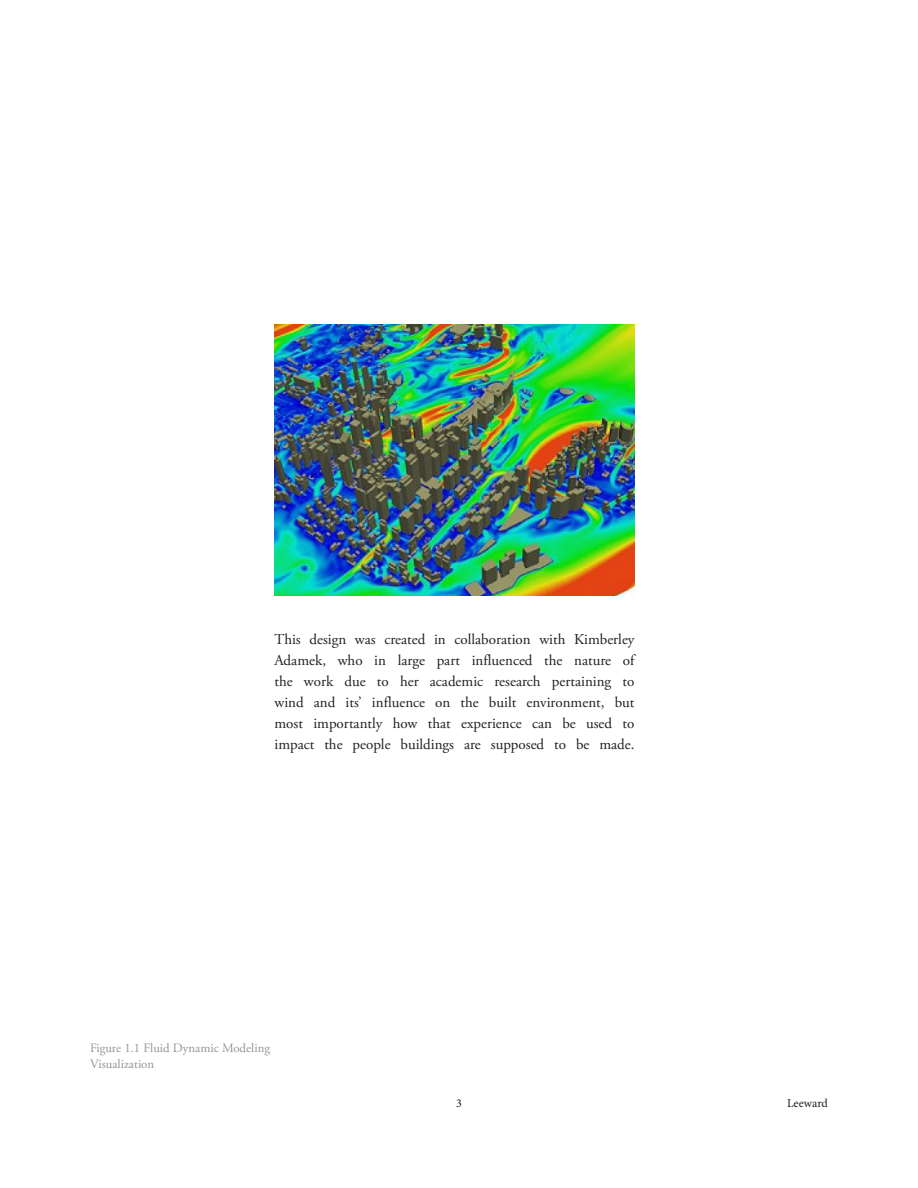
<style>
.page{position:relative;width:918px;height:1188px;background:#fff}
.page>*{position:absolute;margin:0;border:0;box-sizing:border-box;transform-origin:0 0}
.Body{font:15px/21px "Adobe Garamond Pro";color:#231f20;text-align:justify}
.t1{font:12.75px/15.3px "Adobe Garamond Pro";letter-spacing:-.005em;color:#939598}
.t2{font:12px "Minion Pro";letter-spacing:.005em;color:#231f20}
</style>
<div class="page">
<img style="left:274px;top:324px;width:360px;height:272px">
<p class="Body" style="left:274px;top:629px;width:362px">This design was created in collaboration with Kimberley Adamek, who in large part influenced the nature of the work due to her academic research pertaining to wind and its’ influence on the built environment, but most importantly how that experience can be used to impact the people buildings are supposed to be made.</p>
<p class="t1" style="left:90px;top:1041px;width:182px">Figure 1.1 Fluid Dynamic Modeling<br>Visualization</p>
<p class="t2" style="left:456px;top:1095px;width:7px">3</p>
<p class="t2" style="left:787px;top:1095px;width:42px">Leeward</p>
</div>
